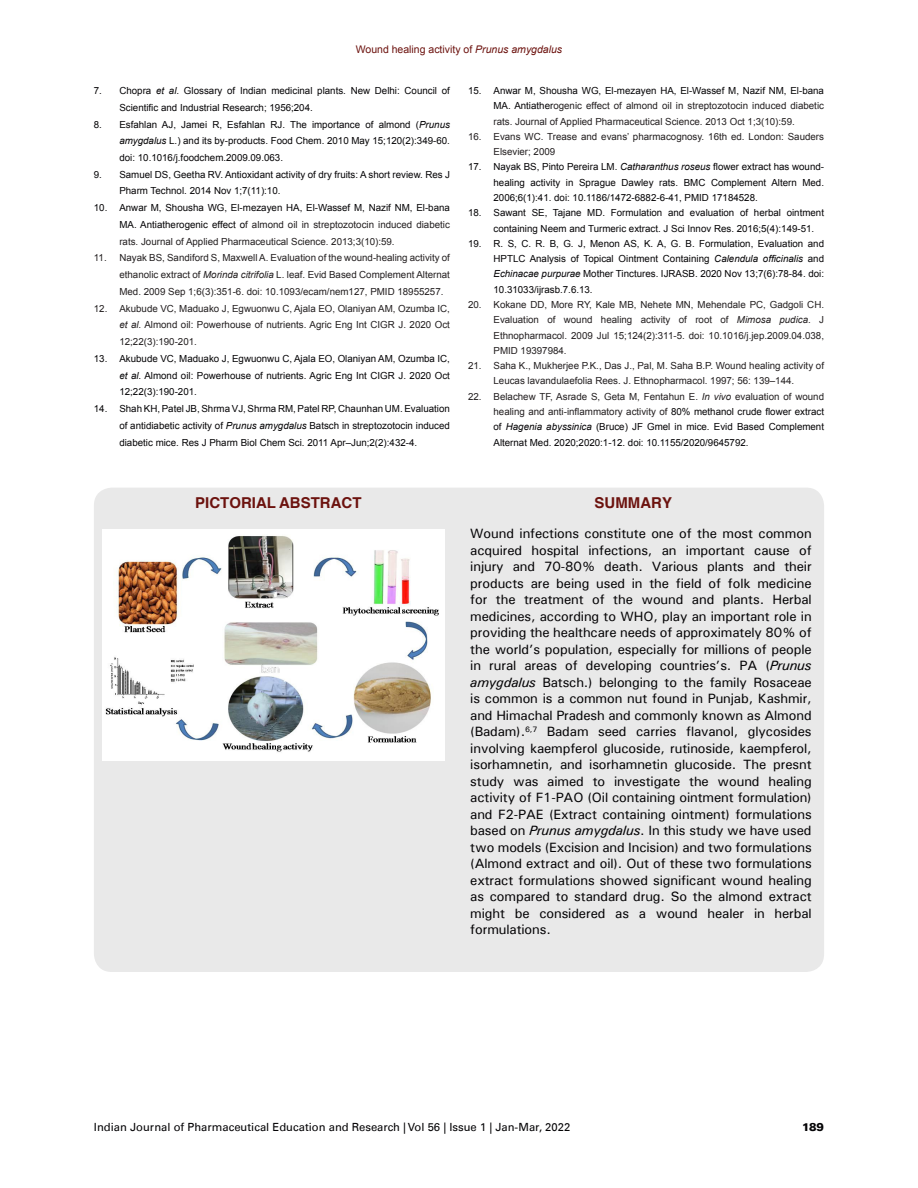
<style>
.page{position:relative;width:918px;height:1188px;background:#fff}
.page>*{position:absolute;margin:0;border:0;box-sizing:border-box;transform-origin:0 0}
.t1{font:700 15px "Helvetica";color:#6c120e}
.Abstract_text{font:500 13.5px/16.5px "Univers";letter-spacing:-.01em;color:#050406;text-align:justify}
.t2{font:11.25px "Univers LT";color:#050406}
.t3{font:900 11.25px "Univers LT";color:#050406}
.t4{font:10.5px "Arial";color:#6c120e}
.t5{font:9.75px/15.3px "Arial";color:#050406;text-align:justify}
.t6{font:9.75px/15.3px "Arial";color:#231f20;text-align:justify}
.s1{font-style:italic}
.s2{color:#050406}
.s3{color:#231f20}
.s4{font-style:italic;color:#231f20}
</style>
<div class="page">
<div style="left:94px;top:488px;width:730px;height:484px;background:#e9e9e9;border-radius:18px"></div>
<img style="left:103px;top:529px;width:341px;height:232px">
<p class="t4" style="left:356px;top:43px;width:208px">Wound healing activity of <span class="s1">Prunus amygdalus</span></p>
<p class="t5" style="left:119px;top:82px;width:332px;line-height:16.8px;text-indent:-26px">7. Chopra <span class="s1">et al</span>. Glossary of Indian medicinal plants. New Delhi: Council of<br>Scientific and Industrial Research; 1956;204.</p>
<p class="t5" style="left:119px;top:116px;width:332px;line-height:16.8px;text-indent:-26px">8. Esfahlan AJ, Jamei R, Esfahlan RJ. The importance of almond (<span class="s1">Prunus amygdalus</span> L.) and its by-products. Food Chem. 2010 May 15;120(2):349-60. doi: 10.1016/j.foodchem.2009.09.063.</p>
<p class="t5" style="left:119px;top:166px;width:332px;line-height:16.8px;text-indent:-26px">9. Samuel DS, Geetha RV. Antioxidant activity of dry fruits: A short review. Res J<br>Pharm Technol. 2014 Nov 1;7(11):10.</p>
<p class="t6" style="left:119px;top:200px;width:332px;line-height:16.8px;text-indent:-26px"><span class="s2">10. Anwar M, Shousha WG, El-mezayen HA, El-Wassef M, Nazif NM, El-bana MA. Antiatherogenic effect o</span>f almond oil in streptozotocin induced diabetic rats. Journal of Applied Pharmaceutical Science. 2013;3(10):59.</p>
<p class="t6" style="left:119px;top:250px;width:332px;line-height:16.8px;text-indent:-26px">11. Nayak BS, Sandiford S, Maxwell A. Evaluation of the wound-healing activity of ethanolic extract of <span class="s1">Morinda citrifolia</span> L. leaf. Evid Based Complement Alternat Med. 2009 Sep 1;6(3):351-6. doi: 10.1093/ecam/nem127, PMID 18955257.</p>
<p class="t6" style="left:119px;top:300px;width:332px;line-height:16.8px;text-indent:-26px">12. Akubude VC, Maduako J, Egwuonwu C, Ajala EO, Olaniyan AM, Ozumba IC, <span class="s1">et al</span>. Almond oil: Powerhouse of nutrients. Agric Eng Int CIGR J. 2020 Oct 12;22(3):190-201.</p>
<p class="t5" style="left:119px;top:350px;width:332px;line-height:16.8px;text-indent:-26px">13. Akubude VC, Maduako J, Egwuonwu C, Ajala EO, Olaniyan AM, Ozumba IC, <span class="s1">et al</span>. Almond oil: Powerhouse of nutrients. Agric Eng Int CIGR J. 2020 Oct 12;22(3):190-201.</p>
<p class="t5" style="left:119px;top:400px;width:332px;line-height:16.8px;text-indent:-26px">14. Shah KH, Patel JB, Shrma VJ, Shrma RM, Patel RP, Chaunhan UM. Evaluation of antidiabetic activity of <span class="s1">Prunus amygdalus</span> Batsch in streptozotocin induced diabetic mice. Res J Pharm Biol Chem Sci. 2011 Apr–Jun;2(2):432-4.</p>
<p class="t6" style="left:494px;top:83px;width:332px;text-indent:-26px"><span class="s2">15. Anwar M, Shousha WG, El-mezayen HA, El-Wassef M, Nazif NM, El-bana MA. Antiather</span>ogenic effect of almond oil in streptozotocin induced diabetic rats. Journal of Applied Pharmaceutical Science. 2013 Oct 1;3(10):59.</p>
<p class="t6" style="left:494px;top:129px;width:332px;text-indent:-26px">16. Evans WC. Trease and evans’ pharmacognosy. 16th ed. London: Sauders<br>Elsevier; 2009</p>
<p class="t5" style="left:494px;top:160px;width:332px;text-indent:-26px">17. Nayak BS, Pinto Pereira LM. <span class="s1">Catharanthus roseus</span> flower extract has wound&shy;healing activity in Sprague Dawley rats. BMC Complement Altern Med.<br>2006;6(1):41. doi: 10.1186/1472-6882-6-41, PMID 17184528.</p>
<p class="t5" style="left:494px;top:205px;width:332px;text-indent:-26px">18. Sawant SE, Tajane MD. Formulation and evaluation of herbal ointment containing Neem and Turmeric extract. J Sci Innov Res. 2016;5(4):149-51.</p>
<p class="t5" style="left:494px;top:236px;width:332px;text-indent:-26px">19. R. S, C. R. B, G. J, Menon AS, K. A, G. B. Formulation, Evaluation and HPTLC Analysis of Topical Ointment Containing <span class="s1">Calendula officinalis</span> and <span class="s1">Echinacae purpurae</span> Mother Tinctures. IJRASB. 2020 Nov 13;7(6):78-84. doi:<br>10.31033/ijrasb.7.6.13.</p>
<p class="t6" style="left:494px;top:297px;width:332px;text-indent:-26px">20. Kokane DD, More RY, Kale MB, Nehete MN, Mehendale PC, Gadgoli CH.<br>Evaluation of wound healing activity of root of <span class="s1">Mimosa pudica</span>. J Ethnopharmacol. 2009 Jul 15;124(2):311-5. doi: 10.1016/j.jep.2009.04.038, PMID 19397984.</p>
<p class="t6" style="left:468px;top:358px;width:358px;text-align:center">21. Saha K., Mukherjee P.K., Das J., Pal, M. Saha B.P. Wound healing activity of<br>Leucas lavandulaefolia Rees. J. Ethnopharmacol. 1997; 56: 139–144.</p>
<p class="t5" style="left:494px;top:389px;width:332px;text-indent:-26px"><span class="s3">22. Belachew TF, Asrade S, Geta M, Fentahun E.</span> <span class="s4">In vivo</span> <span class="s3">evaluation of wound healing and anti-inflammatory activity of</span> 80% methanol crude flower extract of <span class="s1">Hagenia abyssinica</span> (Bruce) JF Gmel in mice. Evid Based Complement Alternat Med. 2020;2020:1-12. doi: 10.1155/2020/9645792.</p>
<h2 class="t1" style="left:195px;top:494px;width:168px">PICTORIAL ABSTRACT</h2>
<h2 class="t1" style="left:595px;top:494px;width:79px">SUMMARY</h2>
<p class="Abstract_text" style="left:470px;top:525px;width:343px">Wound infections constitute one of the most common acquired hospital infections, an important cause of injury and 70-80% death. Various plants and their products are being used in the field of folk medicine for the treatment of the wound and plants. Herbal medicines, according to WHO, play an important role in providing the healthcare needs of approximately 80% of the world’s population, especially for millions of people in rural areas of developing countries’s. PA (<span class="s1">Prunus amygdalus</span> Batsch.) belonging to the family Rosaceae is common is a common nut found in Punjab, Kashmir, and Himachal Pradesh and commonly known as Almond (Badam).<sup>6,7</sup> Badam seed carries flavanol, glycosides involving kaempferol glucoside, rutinoside, kaempferol, isorhamnetin, and isorhamnetin glucoside. The presnt study was aimed to investigate the wound healing activity of F1-PAO (Oil containing ointment formulation) and F2-PAE (Extract containing ointment) formulations based on <span class="s1">Prunus amygdalus</span>. In this study we have used two models (Excision and Incision) and two formulations (Almond extract and oil). Out of these two formulations extract formulations showed significant wound healing as compared to standard drug. So the almond extract might be considered as a wound healer in herbal formulations.</p>
<p class="t2" style="left:94px;top:1120px;width:478px">Indian Journal of Pharmaceutical Education and Research | Vol 56 | Issue 1 | Jan-Mar, 2022</p>
<p class="t3" style="left:802px;top:1120px;width:24px">189</p>
</div>
